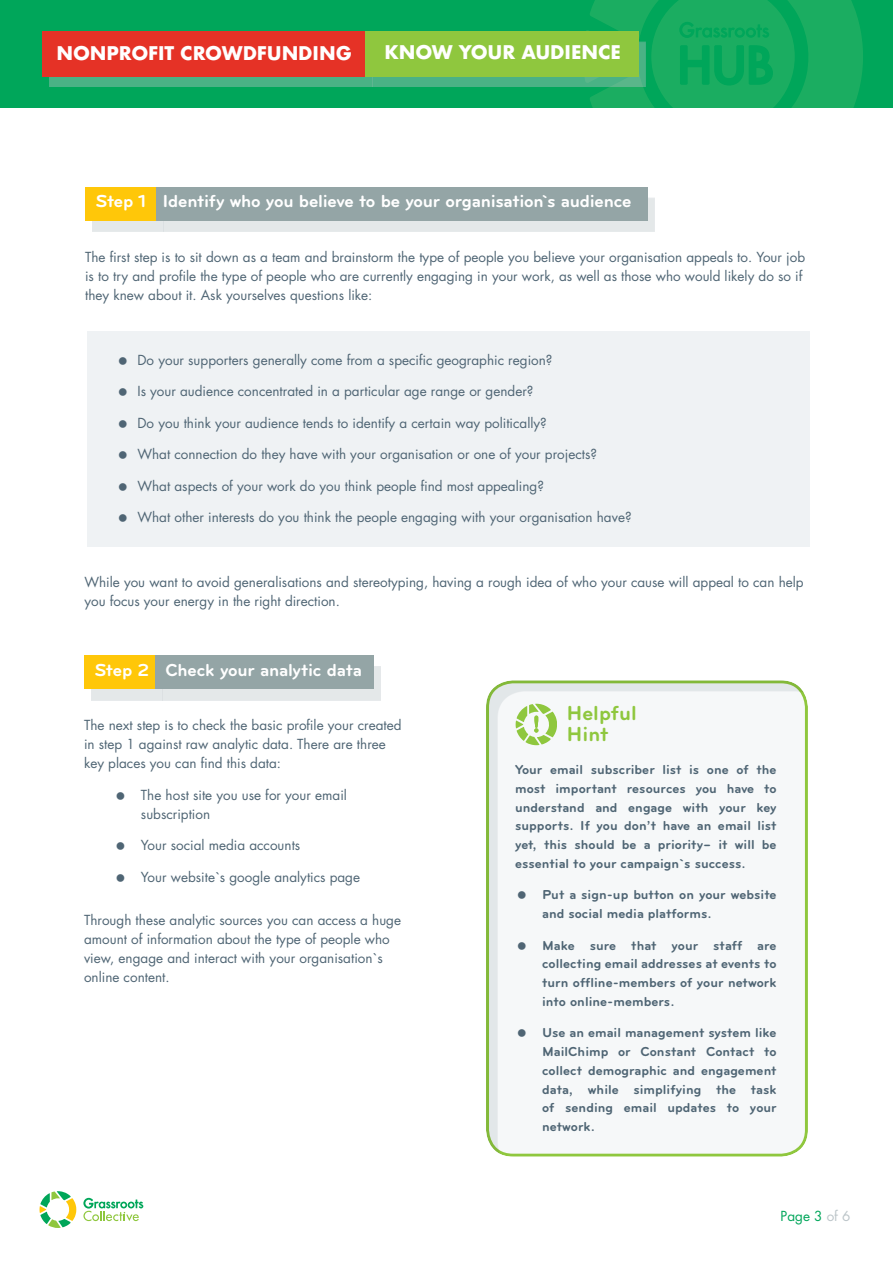
<style>
.page{position:relative;width:893px;height:1263px;background:#fff}
.page>*{position:absolute;margin:0;border:0;box-sizing:border-box;transform-origin:0 0}
.t1{font:700 21px/21px "Bryant";color:#8fc73e}
.t2{font:700 18.3px "Futura";letter-spacing:-.005em;color:#fff}
.t3{font:700 18px "Bryant";letter-spacing:-.015em;color:#fff}
.t4{font:13.5px/18.8px "Futura";color:#4f6574}
.t5{font:700 13.5px/18.8px "Bryant";color:#4f6574;text-align:justify}
.t6{font:13.5px "Futura";color:#00a65a}
.s1{color:#bcc5c9}
</style>
<div class="page">
<svg style="left:40px;top:1191px;width:36px;height:37px"></svg>
<svg style="left:83px;top:1198px;width:60px;height:23px"></svg>
<div style="left:87px;top:332px;width:722px;height:215px;background:#eff2f4"></div>
<div style="left:92px;top:198px;width:71px;height:34px;background:#e4e8e9"></div>
<div style="left:85px;top:187px;width:71px;height:34px;background:#ffc709"></div>
<div style="left:163px;top:198px;width:492px;height:34px;background:#e4e8e9"></div>
<div style="left:156px;top:187px;width:492px;height:34px;background:#94a5a6"></div>
<div style="left:91px;top:666px;width:71px;height:34px;background:#e4e8e9"></div>
<div style="left:84px;top:655px;width:71px;height:34px;background:#ffc709"></div>
<div style="left:162px;top:666px;width:219px;height:34px;background:#e4e8e9"></div>
<div style="left:155px;top:655px;width:219px;height:34px;background:#94a5a6"></div>
<div style="left:486px;top:678px;width:324px;height:479px;background:#bcc5c9;opacity:.3"></div>
<svg style="left:516px;top:704px;width:41px;height:41px"></svg>
<div style="left:0;top:0;width:893px;height:107px;background:#00a65a"></div>
<svg style="left:586px;top:0;width:277px;height:107px"></svg>
<div style="left:49px;top:42px;width:324px;height:45px;background:#4ab285"></div>
<div style="left:43px;top:31px;width:323px;height:46px;background:#e53226"></div>
<div style="left:373px;top:42px;width:273px;height:45px;background:#bcc5c9;opacity:.4"></div>
<div style="left:366px;top:31px;width:273px;height:46px;background:#8fc73e"></div>
<h2 class="t2" style="left:56px;top:40px;width:297px">NONPROFIT CROWDFUNDING</h2>
<h2 class="t2" style="left:384px;top:39px;width:238px">KNOW YOUR AUDIENCE</h2>
<h3 class="t3" style="left:95px;top:191px;width:538px">Step 1 Identify who you believe to be your organisation`s audience</h3>
<p class="t4" style="left:85px;top:248px;width:721px">The first step is to sit down as a team and brainstorm the type of people you believe your organisation appeals to. Your job is to try and profile the type of people who are currently engaging in your work, as well as those who would likely do so if they knew about it. Ask yourselves questions like:</p>
<p class="t4" style="left:137px;top:350px;width:417px">Do your supporters generally come from a specific geographic region?</p>
<p class="t4" style="left:137px;top:382px;width:398px">Is your audience concentrated in a particular age range or gender?</p>
<p class="t4" style="left:137px;top:413px;width:411px">Do you think your audience tends to identify a certain way politically?</p>
<p class="t4" style="left:137px;top:445px;width:461px">What connection do they have with your organisation or one of your projects?</p>
<p class="t4" style="left:137px;top:476px;width:408px">What aspects of your work do you think people find most appealing?</p>
<p class="t4" style="left:137px;top:508px;width:496px">What other interests do you think the people engaging with your organisation have?</p>
<p class="t4" style="left:84px;top:573px;width:721px">While you want to avoid generalisations and stereotyping, having a rough idea of who your cause will appeal to can help you focus your energy in the right direction.</p>
<h3 class="t3" style="left:94px;top:660px;width:269px">Step 2 Check your analytic data</h3>
<p class="t4" style="left:84px;top:716px;width:319px">The next step is to check the basic profile your created in step 1 against raw analytic data. There are three key places you can find this data:</p>
<p class="t4" style="left:141px;top:786px;width:207px">The host site you use for your email subscription</p>
<p class="t4" style="left:141px;top:836px;width:161px">Your social media accounts</p>
<p class="t4" style="left:141px;top:868px;width:221px">Your website`s google analytics page</p>
<p class="t4" style="left:84px;top:911px;width:319px">Through these analytic sources you can access a huge amount of information about the type of people who view, engage and interact with your organisation`s online content.</p>
<h1 class="t1" style="left:566px;top:702px;width:72px">Helpful<br>Hint</h1>
<p class="t5" style="left:515px;top:760px;width:263px">Your email subscriber list is one of the most important resources you have to understand and engage with your key supports. If you don’t have an email list yet, this should be a priority– it will be essential to your campaign`s success.</p>
<p class="t5" style="left:542px;top:885px;width:236px">Put a sign-up button on your website and social media platforms.</p>
<p class="t5" style="left:542px;top:936px;width:236px">Make sure that your staff are collecting email addresses at events to turn offline-members of your network into online-members.</p>
<p class="t5" style="left:542px;top:1023px;width:236px">Use an email management system like MailChimp or Constant Contact to collect demographic and engagement data, while simplifying the task of sending email updates to your network.</p>
<p class="t6" style="left:781px;top:1207px;width:71px">Page 3 <span class="s1">of 6</span></p>
</div>
